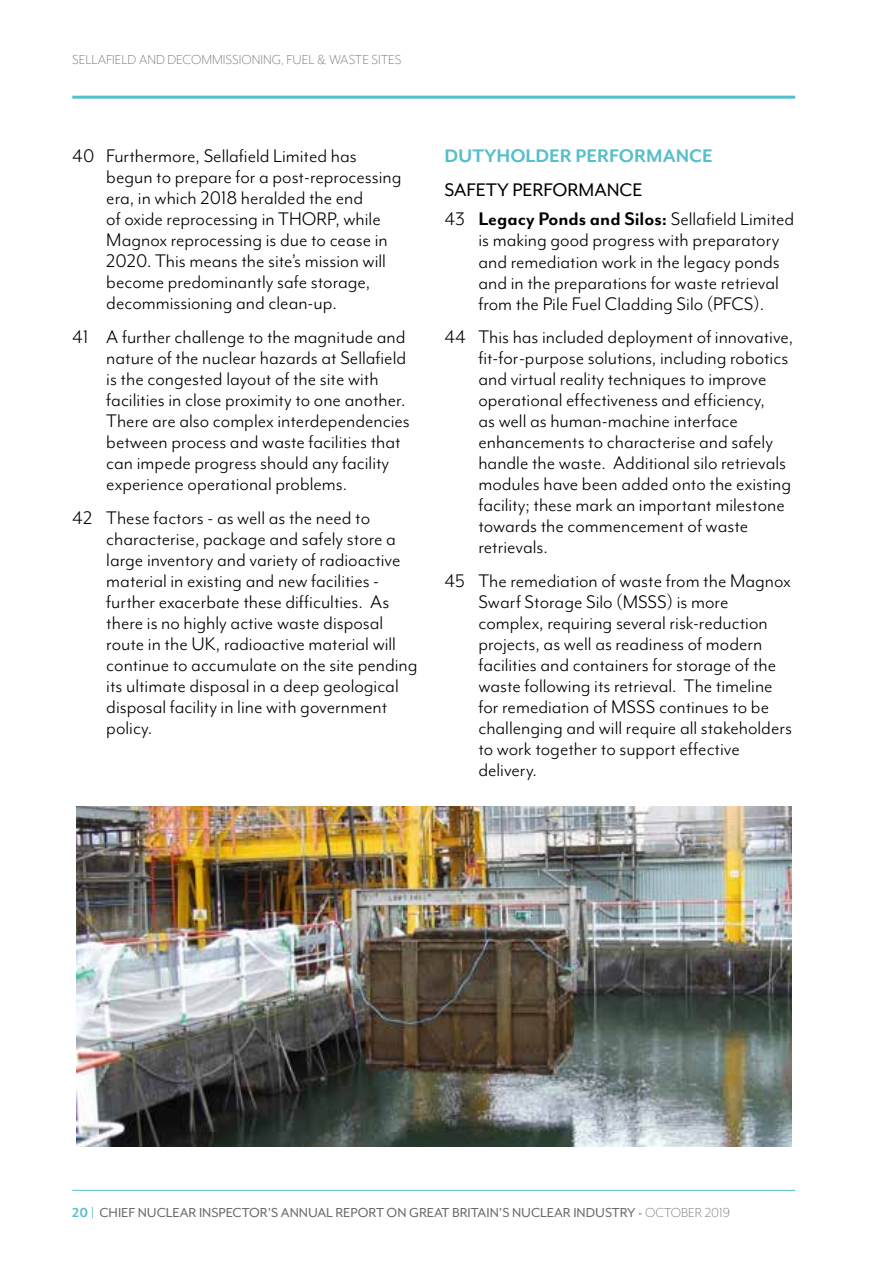
<style>
.page{position:relative;width:893px;height:1263px;background:#fff}
.page>*{position:absolute;margin:0;border:0;box-sizing:border-box;transform-origin:0 0}
.t1{font:21px/21px "Mr Eaves Mod OT";color:#000}
.Sub-heading_B{font:700 21px "Mr Eaves Mod OT";color:#55bfca}
.Sub-heading_C{font:21px "Mr Eaves Mod OT";color:#000}
.t2{font:15px "Mr Eaves Mod OT";color:#696a6f}
.t3{font:300 15px "Mr Eaves Mod OT";color:#696a6f}
.s1{font-weight:700}
.s2{font-weight:700;color:#56bfca}
.s3{font-weight:300}
</style>
<div class="page">
<hr style="left:72px;top:96px;width:723px;height:3px;background:#56bfca">
<hr style="left:72px;top:1190px;width:723px;height:1px;background:#56bfca">
<img style="left:76px;top:806px;width:715px;height:341px">
<p class="t3" style="left:72px;top:51px;width:331px">SELLAFIELD AND DECOMMISSIONING, FUEL &amp; WASTE SITES</p>
<p class="t1" style="left:106px;top:146px;width:297px;text-indent:-34px">40 Furthermore, Sellafield Limited has begun to prepare for a post-reprocessing era, in which 2018 heralded the end<br>of oxide reprocessing in THORP, while Magnox reprocessing is due to cease in 2020. This means the site’s mission will become predominantly safe storage, decommissioning and clean-up.</p>
<p class="t1" style="left:106px;top:326px;width:305px;text-indent:-34px">41 A further challenge to the magnitude and nature of the nuclear hazards at Sellafield is the congested layout of the site with facilities in close proximity to one another.<br>There are also complex interdependencies between process and waste facilities that can impede progress should any facility experience operational problems.</p>
<p class="t1" style="left:106px;top:507px;width:313px;text-indent:-34px">42 These factors - as well as the need to characterise, package and safely store a large inventory and variety of radioactive material in existing and new facilities - further exacerbate these difficulties. As there is no highly active waste disposal route in the UK, radioactive material will continue to accumulate on the site pending its ultimate disposal in a deep geological disposal facility in line with government policy.</p>
<h3 class="Sub-heading_B" style="left:444px;top:145px;width:270px">DUTYHOLDER PERFORMANCE</h3>
<p class="Sub-heading_C" style="left:444px;top:178px;width:200px">SAFETY PERFORMANCE</p>
<p class="t1" style="left:478px;top:209px;width:317px;text-indent:-34px">43 <span class="s1">Legacy Ponds and Silos:</span> Sellafield Limited is making good progress with preparatory and remediation work in the legacy ponds and in the preparations for waste retrieval from the Pile Fuel Cladding Silo (PFCS).</p>
<p class="t1" style="left:478px;top:327px;width:316px;text-indent:-34px">44 This has included deployment of innovative, fit-for-purpose solutions, including robotics and virtual reality techniques to improve operational effectiveness and efficiency,<br>as well as human-machine interface enhancements to characterise and safely handle the waste. Additional silo retrievals modules have been added onto the existing facility; these mark an important milestone towards the commencement of waste retrievals.</p>
<p class="t1" style="left:478px;top:570px;width:315px;text-indent:-34px">45 The remediation of waste from the Magnox Swarf Storage Silo (MSSS) is more complex, requiring several risk-reduction projects, as well as readiness of modern facilities and containers for storage of the waste following its retrieval. The timeline for remediation of MSSS continues to be challenging and will require all stakeholders to work together to support effective delivery.</p>
<p class="t2" style="left:72px;top:1204px;width:659px"><span class="s2">20 |</span> CHIEF NUCLEAR INSPECTOR’S ANNUAL REPORT ON GREAT BRITAIN’S NUCLEAR INDUSTRY - <span class="s3">OCTOBER 2019</span></p>
</div>
